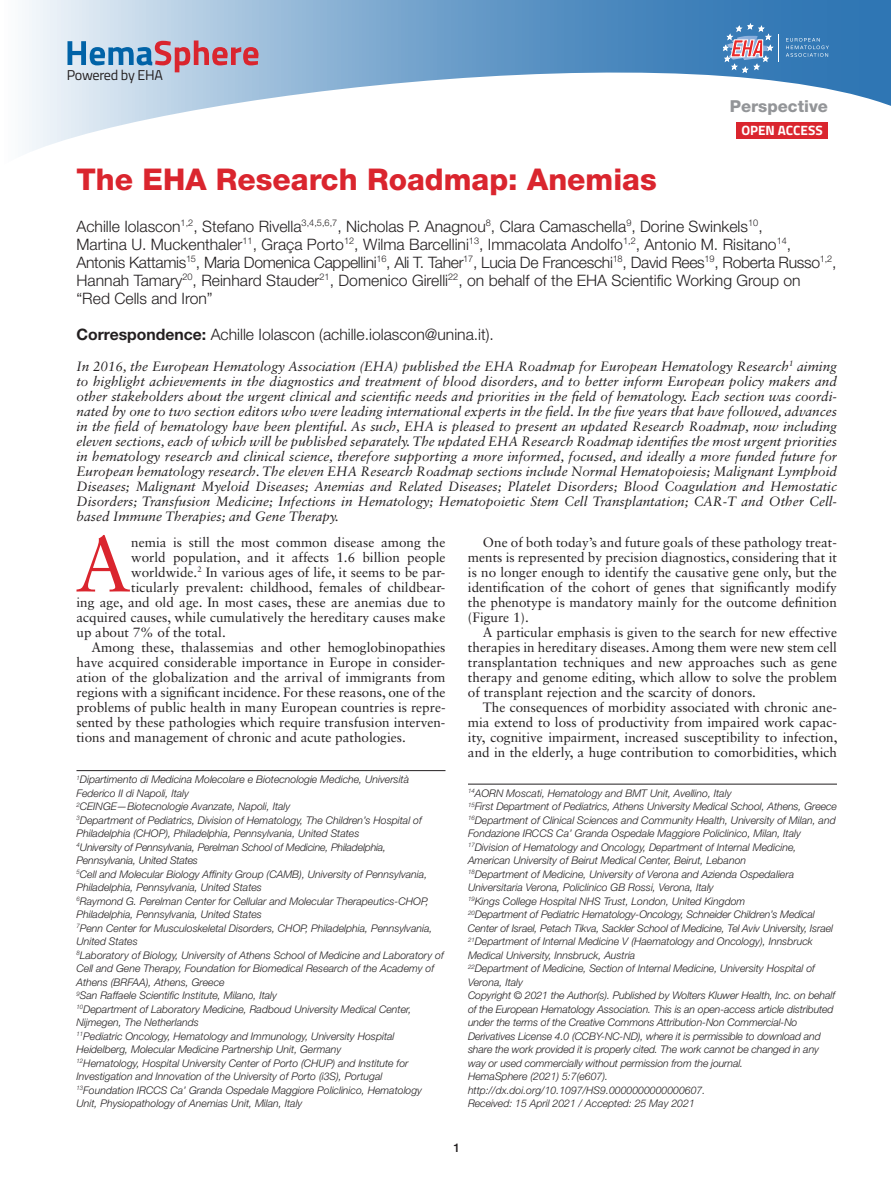
<style>
.page{position:relative;width:891px;height:1188px;background:#fff}
.page>*{position:absolute;margin:0;border:0;box-sizing:border-box;transform-origin:0 0}
.t1{font:78px "Sabon LT Std";color:#da252e}
.t2{font:800 30px "Helvetica Neue LT Std";color:#da252e}
.t3{font:800 16.5px "Helvetica Neue LT Std";color:#939598}
.t4{font:300 15.75px/18px "Helvetica Neue LT Std";color:#231f20}
.t5{font:14.25px "Titillium Web";letter-spacing:-.025em;color:#231f20}
.t6{font:13.5px/15px "Sabon LT Std";color:#231f20;text-align:justify}
.t7{font:italic 13.5px/15px "Sabon LT Std";color:#231f20;text-align:justify}
.t8{font:700 13.5px "Titillium Web";color:#fff}
.t9{font:500 12px "Helvetica Neue LT Std";color:#231f20}
.t10{font:italic 300 10.5px/13.5px "Helvetica Neue LT Std";color:#231f20}
.s1{font-weight:700}
</style>
<div class="page">
<svg style="left:29px;top:0;width:862px;height:152px"></svg>
<svg style="left:68px;top:41px;width:191px;height:31px;background:#a7a1b9"></svg>
<svg style="left:779px;top:35px;width:1px;height:27px"></svg>
<svg style="left:786px;top:38px;width:43px;height:19px"></svg>
<svg style="left:723px;top:24px;width:50px;height:48px;background:#7993bb"></svg>
<div style="left:736px;top:122px;width:92px;height:16px;background:#da252e"></div>
<hr style="left:76px;top:770px;width:370px;height:1px;background:#231f20">
<hr style="left:468px;top:784px;width:369px;height:1px;background:#231f20">
<h3 class="t5" style="left:67px;top:65px;width:98px">Powered by EHA</h3>
<h3 class="t3" style="left:730px;top:97px;width:100px">Perspective</h3>
<p class="t8" style="left:741px;top:120px;width:83px">OPEN ACCESS</p>
<h2 class="t2" style="left:76px;top:161px;width:582px">The EHA Research Roadmap: Anemias</h2>
<p class="t4" style="left:76px;top:217px;width:762px">Achille Iolascon<sup>1,2</sup>, Stefano Rivella<sup>3,4,5,6,7</sup>, Nicholas P. Anagnou<sup>8</sup>, Clara Camaschella<sup>9</sup>, Dorine Swinkels<sup>10</sup>,<br>Martina U. Muckenthaler<sup>11</sup>, Graça Porto<sup>12</sup>, Wilma Barcellini<sup>13</sup>, Immacolata Andolfo<sup>1,2</sup>, Antonio M. Risitano<sup>14</sup>, Antonis Kattamis<sup>15</sup>, Maria Domenica Cappellini<sup>16</sup>, Ali T. Taher<sup>17</sup>, Lucia De Franceschi<sup>18</sup>, David Rees<sup>19</sup>, Roberta Russo<sup>1,2</sup>, Hannah Tamary<sup>20</sup>, Reinhard Stauder<sup>21</sup>, Domenico Girelli<sup>22</sup>, on behalf of the EHA Scientific Working Group on “Red Cells and Iron”</p>
<h3 class="t4" style="left:76px;top:325px;width:419px"><span class="s1">Correspondence:</span> Achille Iolascon (achille.iolascon@unina.it).</h3>
<p class="t7" style="left:76px;top:358px;width:762px">In 2016, the European Hematology Association (EHA) published the EHA Roadmap for European Hematology Research<sup>1</sup> aiming to highlight achievements in the diagnostics and treatment of blood disorders, and to better inform European policy makers and other stakeholders about the urgent clinical and scientific needs and priorities in the field of hematology. Each section was coordi&shy;nated by one to two section editors who were leading international experts in the field. In the five years that have followed, advances in the field of hematology have been plentiful. As such, EHA is pleased to present an updated Research Roadmap, now including eleven sections, each of which will be published separately. The updated EHA Research Roadmap identifies the most urgent priorities in hematology research and clinical science, therefore supporting a more informed, focused, and ideally a more funded future for European hematology research. The eleven EHA Research Roadmap sections include Normal Hematopoiesis; Malignant Lymphoid Diseases; Malignant Myeloid Diseases; Anemias and Related Diseases; Platelet Disorders; Blood Coagulation and Hemostatic Disorders; Transfusion Medicine; Infections in Hematology; Hematopoietic Stem Cell Transplantation; CAR-T and Other Cell&shy;based Immune Therapies; and Gene Therapy.</p>
<h1 class="t1" style="left:75px;top:518px;width:58px">A</h1>
<p class="t6" style="left:131px;top:534px;width:316px">nemia is still the most common disease among the</p>
<p class="t6" style="left:131px;top:549px;width:316px">world population, and it affects 1.6 billion people</p>
<p class="t6" style="left:131px;top:564px;width:316px">worldwide.<sup>2</sup> In various ages of life, it seems to be par-</p>
<p class="t6" style="left:131px;top:579px;width:316px">ticularly prevalent: childhood, females of childbear-</p>
<p class="t6" style="left:76px;top:594px;width:370px">ing age, and old age. In most cases, these are anemias due to</p>
<p class="t6" style="left:76px;top:609px;width:370px">acquired causes, while cumulatively the hereditary causes make</p>
<p class="t6" style="left:76px;top:624px;width:151px">up about 7% of the total.</p>
<p class="t6" style="left:91px;top:639px;width:356px">Among these, thalassemias and other hemoglobinopathies</p>
<p class="t6" style="left:76px;top:654px;width:370px">have acquired considerable importance in Europe in consider-</p>
<p class="t6" style="left:76px;top:669px;width:370px">ation of the globalization and the arrival of immigrants from</p>
<p class="t6" style="left:76px;top:684px;width:371px">regions with a significant incidence. For these reasons, one of the</p>
<p class="t6" style="left:76px;top:699px;width:371px">problems of public health in many European countries is repre-</p>
<p class="t6" style="left:76px;top:714px;width:370px">sented by these pathologies which require transfusion interven-</p>
<p class="t6" style="left:76px;top:729px;width:331px">tions and management of chronic and acute pathologies.</p>
<p class="t10" style="left:76px;top:772px;width:369px"><sup>1</sup>Dipartimento di Medicina Molecolare e Biotecnologie Mediche, Università Federico II di Napoli, Italy<br><sup>2</sup>CEINGE—Biotecnologie Avanzate, Napoli, Italy<br><sup>3</sup>Department of Pediatrics, Division of Hematology, The Children’s Hospital of Philadelphia (CHOP), Philadelphia, Pennsylvania, United States<br><sup>4</sup>University of Pennsylvania, Perelman School of Medicine, Philadelphia, Pennsylvania, United States<br><sup>5</sup>Cell and Molecular Biology Affinity Group (CAMB), University of Pennsylvania, Philadelphia, Pennsylvania, United States<br><sup>6</sup>Raymond G. Perelman Center for Cellular and Molecular Therapeutics-CHOP, Philadelphia, Pennsylvania, United States<br><sup>7</sup>Penn Center for Musculoskeletal Disorders, CHOP, Philadelphia, Pennsylvania, United States<br><sup>8</sup>Laboratory of Biology, University of Athens School of Medicine and Laboratory of Cell and Gene Therapy, Foundation for Biomedical Research of the Academy of Athens (BRFAA), Athens, Greece<br><sup>9</sup>San Raffaele Scientific Institute, Milano, Italy<br><sup>10</sup>Department of Laboratory Medicine, Radboud University Medical Center, Nijmegen, The Netherlands<br><sup>11</sup>Pediatric Oncology, Hematology and Immunology, University Hospital Heidelberg, Molecular Medicine Partnership Unit, Germany<br><sup>12</sup>Hematology, Hospital University Center of Porto (CHUP) and Institute for Investigation and Innovation of the University of Porto (i3S), Portugal<br><sup>13</sup>Foundation IRCCS Ca’ Granda Ospedale Maggiore Policlinico, Hematology Unit, Physiopathology of Anemias Unit, Milan, Italy</p>
<p class="t6" style="left:468px;top:534px;width:370px;text-indent:15px">One of both today’s and future goals of these pathology treat&shy;ments is represented by precision diagnostics, considering that it is no longer enough to identify the causative gene only, but the identification of the cohort of genes that significantly modify the phenotype is mandatory mainly for the outcome definition (Figure 1).</p>
<p class="t6" style="left:468px;top:624px;width:371px;text-indent:15px">A particular emphasis is given to the search for new effective therapies in hereditary diseases. Among them were new stem cell transplantation techniques and new approaches such as gene therapy and genome editing, which allow to solve the problem of transplant rejection and the scarcity of donors.</p>
<p class="t6" style="left:468px;top:699px;width:371px;text-indent:15px">The consequences of morbidity associated with chronic ane&shy;mia extend to loss of productivity from impaired work capac&shy;ity, cognitive impairment, increased susceptibility to infection, and in the elderly, a huge contribution to comorbidities, which</p>
<p class="t10" style="left:468px;top:786px;width:371px"><sup>14</sup>AORN Moscati, Hematology and BMT Unit, Avellino, Italy<br><sup>15</sup>First Department of Pediatrics, Athens University Medical School, Athens, Greece <sup>16</sup>Department of Clinical Sciences and Community Health, University of Milan, and Fondazione IRCCS Ca’ Granda Ospedale Maggiore Policlinico, Milan, Italy <sup>17</sup>Division of Hematology and Oncology, Department of Internal Medicine, American University of Beirut Medical Center, Beirut, Lebanon<br><sup>18</sup>Department of Medicine, University of Verona and Azienda Ospedaliera Universitaria Verona, Policlinico GB Rossi, Verona, Italy<br><sup>19</sup>Kings College Hospital NHS Trust, London, United Kingdom<br><sup>20</sup>Department of Pediatric Hematology-Oncology, Schneider Children’s Medical Center of Israel, Petach Tikva, Sackler School of Medicine, Tel Aviv University, Israel <sup>21</sup>Department of Internal Medicine V (Haematology and Oncology), Innsbruck Medical University, Innsbruck, Austria<br><sup>22</sup>Department of Medicine, Section of Internal Medicine, University Hospital of Verona, Italy<br>Copyright © 2021 the Author(s). Published by Wolters Kluwer Health, Inc. on behalf of the European Hematology Association. This is an open-access article distributed under the terms of the Creative Commons Attribution-Non Commercial-No Derivatives License 4.0 (CCBY-NC-ND), where it is permissible to download and share the work provided it is properly cited. The work cannot be changed in any way or used commercially without permission from the journal.<br>HemaSphere (2021) 5:7(e607). http://dx.doi.org/10.1097/HS9.0000000000000607.<br>Received: 15 April 2021 / Accepted: 25 May 2021</p>
<p class="t9" style="left:453px;top:1140px;width:8px">1</p>
</div>
